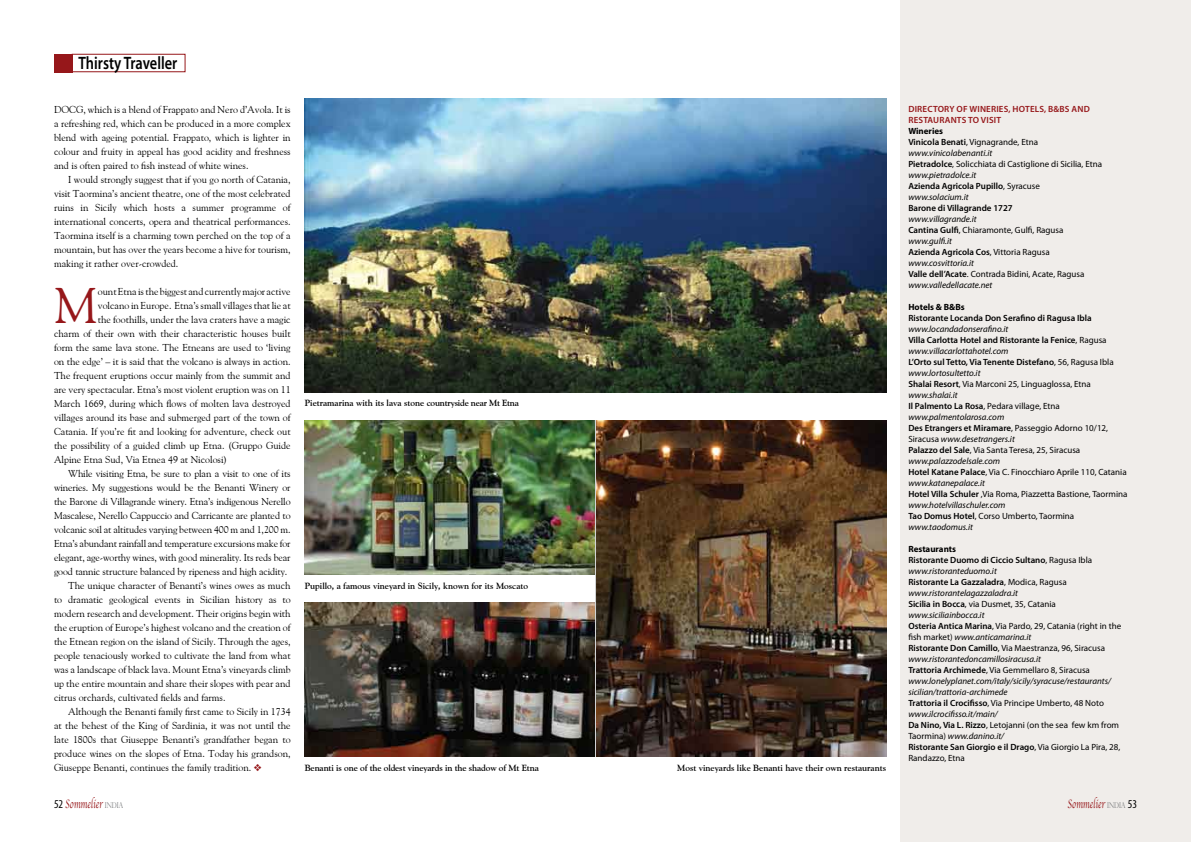
<style>
.page{position:relative;width:1191px;height:842px;background:#fff}
.page>*{position:absolute;margin:0;border:0;box-sizing:border-box;transform-origin:0 0}
.t1{font:49.9px "Goudy Old Style BT";color:#96171a}
.t2{font:600 18px "Myriad Pro";color:#000;scale:.8 1}
.t3{font:12.6px "Apple Chancery";color:#96171a;scale:.7 1}
.t4{font:10px/14px "Goudy Old Style BT";color:#000;text-align:justify}
.t5{font:italic 9px/11px "Myriad Pro";color:#000}
.t6{font:9px/11px "Myriad Pro";color:#000}
.t7{font:700 9px "Goudy Old Style BT";color:#000}
.t8{font:600 9px "Myriad Pro";color:#000}
.t9{font:600 9px/11px "Myriad Pro";letter-spacing:.02em;color:#96171a}
.t10{font:700 9px "Myriad Pro";color:#000}
.s1{color:#96171a}
.s2{font-family:"Myriad Pro";font-stretch:condensed;font-size:12px;color:#000}
.s3{font-family:"Perpetua Titling";font-weight:300;font-size:8px;color:#6d6f71}
.s4{font-weight:700}
.s5{font-weight:600}
.s6{font-style:italic}
.s7{font-weight:600;font-style:normal}
.s8{font-style:normal}
.s9{font-weight:700;font-style:normal}
</style>
<div class="page">
<div style="left:900px;top:0;width:291px;height:842px;background:#f0edea"></div>
<img style="left:595px;top:99px;width:291px;height:294px">
<img style="left:595px;top:421px;width:291px;height:336px">
<div style="left:72px;top:54px;width:113px;height:18px;border:1px solid #96171a"></div>
<div style="left:54px;top:54px;width:18px;height:18px;background:#96171a"></div>
<img style="left:305px;top:99px;width:290px;height:294px">
<img style="left:305px;top:421px;width:290px;height:154px">
<img style="left:305px;top:603px;width:290px;height:154px">
<h2 class="t2" style="left:78px;top:53px;width:125px">Thirsty Traveller</h2>
<p class="t4" style="left:54px;top:102px;width:238px">DOCG, which is a blend of Frappato and Nero d’Avola. It is a refreshing red, which can be produced in a more complex blend with ageing potential. Frappato, which is lighter in colour and fruity in appeal has good acidity and freshness and is often paired to fish instead of white wines.</p>
<p class="t4" style="left:54px;top:172px;width:238px;text-indent:14px">I would strongly suggest that if you go north of Catania, visit Taormina’s ancient theatre, one of the most celebrated ruins in Sicily which hosts a summer programme of international concerts, opera and theatrical performances.<br>Taormina itself is a charming town perched on the top of a mountain, but has over the years become a hive for tourism, making it rather over-crowded.</p>
<h1 class="t1" style="left:54px;top:274px;width:45px">M</h1>
<p class="t4" style="left:98px;top:284px;width:194px">ount Etna is the biggest and currently major active</p>
<p class="t4" style="left:98px;top:298px;width:194px">volcano in Europe. Etna’s small villages that lie at</p>
<p class="t4" style="left:98px;top:312px;width:194px">the foothills, under the lava craters have a magic</p>
<p class="t4" style="left:54px;top:326px;width:238px">charm of their own with their characteristic houses built</p>
<p class="t4" style="left:54px;top:340px;width:238px">form the same lava stone. The Etneans are used to ‘living</p>
<p class="t4" style="left:54px;top:354px;width:238px">on the edge’ – it is said that the volcano is always in action.</p>
<p class="t4" style="left:54px;top:368px;width:238px">The frequent eruptions occur mainly from the summit and</p>
<p class="t4" style="left:54px;top:382px;width:238px">are very spectacular. Etna’s most violent eruption was on 11</p>
<p class="t4" style="left:54px;top:396px;width:238px">March 1669, during which flows of molten lava destroyed</p>
<p class="t4" style="left:54px;top:410px;width:238px">villages around its base and submerged part of the town of</p>
<p class="t4" style="left:54px;top:424px;width:238px">Catania. If you’re fit and looking for adventure, check out</p>
<p class="t4" style="left:54px;top:438px;width:238px">the possibility of a guided climb up Etna. (Gruppo Guide</p>
<p class="t4" style="left:54px;top:452px;width:175px">Alpine Etna Sud, Via Etnea 49 at Nicolosi)</p>
<p class="t4" style="left:68px;top:466px;width:224px">While visiting Etna, be sure to plan a visit to one of its</p>
<p class="t4" style="left:54px;top:480px;width:238px">wineries. My suggestions would be the Benanti Winery or</p>
<p class="t4" style="left:54px;top:494px;width:238px">the Barone di Villagrande winery. Etna’s indigenous Nerello</p>
<p class="t4" style="left:54px;top:508px;width:238px">Mascalese, Nerello Cappuccio and Carricante are planted to</p>
<p class="t4" style="left:54px;top:522px;width:238px">volcanic soil at altitudes varying between 400 m and 1,200 m.</p>
<p class="t4" style="left:54px;top:536px;width:238px">Etna’s abundant rainfall and temperature excursions make for</p>
<p class="t4" style="left:54px;top:550px;width:238px">elegant, age-worthy wines, with good minerality. Its reds bear</p>
<p class="t4" style="left:54px;top:564px;width:235px">good tannic structure balanced by ripeness and high acidity.</p>
<p class="t4" style="left:68px;top:578px;width:224px">The unique character of Benanti’s wines owes as much</p>
<p class="t4" style="left:54px;top:592px;width:238px">to dramatic geological events in Sicilian history as to</p>
<p class="t4" style="left:54px;top:606px;width:238px">modern research and development. Their origins begin with</p>
<p class="t4" style="left:54px;top:620px;width:238px">the eruption of Europe’s highest volcano and the creation of</p>
<p class="t4" style="left:54px;top:634px;width:238px">the Etnean region on the island of Sicily. Through the ages,</p>
<p class="t4" style="left:54px;top:648px;width:238px">people tenaciously worked to cultivate the land from what</p>
<p class="t4" style="left:54px;top:662px;width:238px">was a landscape of black lava. Mount Etna’s vineyards climb</p>
<p class="t4" style="left:54px;top:676px;width:238px">up the entire mountain and share their slopes with pear and</p>
<p class="t4" style="left:54px;top:690px;width:173px">citrus orchards, cultivated fields and farms.</p>
<p class="t4" style="left:68px;top:704px;width:224px">Although the Benanti family first came to Sicily in 1734</p>
<p class="t4" style="left:54px;top:718px;width:238px">at the behest of the King of Sardinia, it was not until the</p>
<p class="t4" style="left:54px;top:732px;width:238px">late 1800s that Giuseppe Benanti’s grandfather began to</p>
<p class="t4" style="left:54px;top:746px;width:238px">produce wines on the slopes of Etna. Today his grandson,</p>
<p class="t4" style="left:54px;top:760px;width:209px">Giuseppe Benanti, continues the family tradition. <span class="s1">❖</span></p>
<p class="t3" style="left:54px;top:793px;width:100px"><span class="s2">52</span> Sommelier <span class="s3">INDIA</span></p>
<p class="t7" style="left:305px;top:398px;width:215px">Pietramarina with its lava stone countryside near Mt Etna</p>
<p class="t7" style="left:305px;top:580px;width:225px">Pupillo, a famous vineyard in Sicily, known for its Moscato</p>
<p class="t7" style="left:305px;top:762px;width:235px">Benanti is one of the oldest vineyards in the shadow of Mt Etna</p>
<p class="t7" style="left:677px;top:762px;width:210px">Most vineyards like Benanti have their own restaurants</p>
<p class="t9" style="left:908px;top:104px;width:183px">DIRECTORY OF WINERIES, HOTELS, B&amp;BS AND<br>RESTAURANTS TO VISIT</p>
<p class="t6" style="left:908px;top:126px;width:195px"><span class="s4">Wineries<br></span><span class="s5">Vinicola Benati</span>, Vignagrande, Etna <span class="s6">www.vinicolabenanti.it<br></span><span class="s5">Pietradolce</span>, Solicchiata di Castiglione di Sicilia, Etna <span class="s6">www.pietradolce.it<br></span><span class="s5">Azienda Agricola Pupillo</span>, Syracuse <span class="s6">www.solacium.it</span></p>
<p class="t8" style="left:908px;top:203px;width:106px">Barone di Villagrande 1727</p>
<p class="t5" style="left:908px;top:214px;width:177px">www.villagrande.it<br><span class="s7">Cantina Gulfi</span><span class="s8">, Chiaramonte, Gulfi, Ragusa </span>www.gulfi.it<br><span class="s7">Azienda Agricola Cos</span><span class="s8">, Vittoria Ragusa </span>www.cosvittoria.it<br><span class="s7">Valle dell’Acate</span><span class="s8">. Contrada Bidini, Acate, Ragusa </span>www.valledellacate.net</p>
<p class="t10" style="left:908px;top:302px;width:58px">Hotels &amp; B&amp;Bs</p>
<p class="t8" style="left:908px;top:313px;width:185px">Ristorante Locanda Don Serafino di Ragusa Ibla</p>
<p class="t6" style="left:908px;top:324px;width:221px"><span class="s6">www.locandadonserafino.it<br></span><span class="s5">Villa Carlotta Hotel and Ristorante la Fenice</span>, Ragusa <span class="s6">www.villacarlottahotel.com<br></span><span class="s5">L’Orto sul Tetto, Via Tenente Distefano</span>, 56, Ragusa Ibla <span class="s6">www.lortosultetto.it<br></span><span class="s5">Shalai Resort</span>, Via Marconi 25, Linguaglossa, Etna <span class="s6">www.shalai.it<br></span><span class="s5">Il Palmento La Rosa</span>, Pedara village, Etna <span class="s6">www.palmentolarosa.com<br></span><span class="s5">Des Etrangers et Miramare</span>, Passeggio Adorno 10/12, Siracusa <span class="s6">www.desetrangers.it<br></span><span class="s5">Palazzo del Sale</span>, Via Santa Teresa, 25, Siracusa <span class="s6">www.palazzodelsale.com<br></span><span class="s5">Hotel Katane Palace</span>, Via C. Finocchiaro Aprile 110, Catania <span class="s6">www.katanepalace.it<br></span><span class="s5">Hotel Villa Schuler</span> ,Via Roma, Piazzetta Bastione, Taormina <span class="s6">www.hotelvillaschuler.com<br></span><span class="s5">Tao Domus Hotel</span>, Corso Umberto, Taormina <span class="s6">www.taodomus.it</span></p>
<p class="t5" style="left:908px;top:544px;width:214px"><span class="s9">Restaurants<br></span><span class="s7">Ristorante Duomo di Ciccio Sultano</span><span class="s8">, Ragusa Ibla </span>www.ristoranteduomo.it<br><span class="s7">Ristorante La Gazzaladra</span><span class="s8">, Modica, Ragusa </span>www.ristorantelagazzaladra.it<br><span class="s7">Sicilia in Bocca</span><span class="s8">, via Dusmet, 35, Catania </span>www.siciliainbocca.it<br><span class="s7">Osteria Antica Marina</span><span class="s8">, Via Pardo, 29, Catania (right in the fish market)</span> www.anticamarina.it<br><span class="s7">Ristorante Don Camillo</span><span class="s8">, Via Maestranza, 96, Siracusa </span>www.ristorantedoncamillosiracusa.it<br><span class="s7">Trattoria Archimede</span><span class="s8">, Via Gemmellaro 8, Siracusa </span>www.lonelyplanet.com/italy/sicily/syracuse/restaurants/ sicilian/trattoria-archimede<br><span class="s7">Trattoria il Crocifisso</span><span class="s8">, Via Principe Umberto, 48 Noto </span>www.ilcrocifisso.it/main/<br><span class="s7">Da Nino, Via L. Rizzo</span><span class="s8">, Letojanni (on the sea few km from Taormina)</span> www.danino.it/<br><span class="s7">Ristorante San Giorgio e il Drago</span><span class="s8">, Via Giorgio La Pira, 28, Randazzo, Etna</span></p>
<p class="t3" style="left:1067px;top:793px;width:101px">Sommelier <span class="s3">INDIA</span> <span class="s2">53</span></p>
</div>
